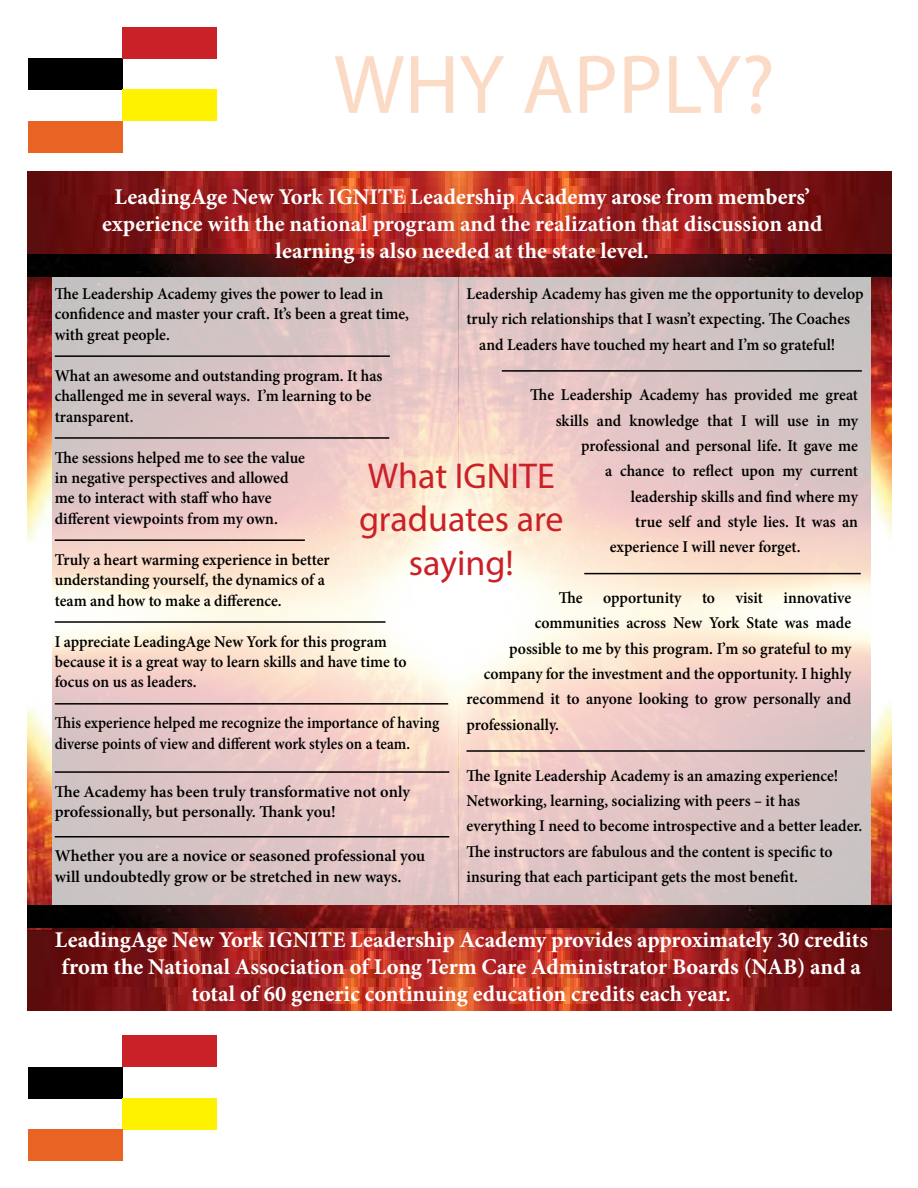
<style>
.page{position:relative;width:918px;height:1188px;background:#fff}
.page>*{position:absolute;margin:0;border:0;box-sizing:border-box;transform-origin:0 0}
.t1{font:84px "Myriad Pro";color:#fbdbc6}
.t2{font:36px/43.2px "Myriad Pro";color:#ca2027;text-align:center}
.t3{font:700 22.5px/27px "Minion Pro";color:#fff;text-align:center}
.t4{font:600 16.5px/20.4px "Minion Pro";color:#000;scale:.95 1}
.t5{font:600 16.5px/20.4px "Minion Pro";color:#000}
.t6{font:600 16.5px/20.4px "Minion Pro";color:#000;scale:.91 1}
</style>
<div class="page">
<img style="left:28px;top:929px;width:864px;height:81px">
<img style="left:28px;top:172px;width:864px;height:105px">
<div style="left:28px;top:1067px;width:94px;height:31px;background:#000"></div>
<div style="left:122px;top:1036px;width:95px;height:31px;background:#ca2027"></div>
<div style="left:122px;top:1098px;width:95px;height:32px;background:#fff200"></div>
<div style="left:28px;top:1130px;width:94px;height:31px;background:#e96424"></div>
<div style="left:28px;top:58px;width:94px;height:32px;background:#000"></div>
<div style="left:122px;top:27px;width:95px;height:31px;background:#ca2027"></div>
<div style="left:122px;top:90px;width:95px;height:31px;background:#fff200"></div>
<div style="left:28px;top:121px;width:94px;height:31px;background:#e96424"></div>
<img style="left:28px;top:277px;width:431px;height:654px">
<img style="left:459px;top:274px;width:413px;height:655px">
<hr style="left:55px;top:355px;width:335px;height:2px;background:#000">
<hr style="left:55px;top:437px;width:334px;height:2px;background:#000">
<hr style="left:55px;top:539px;width:250px;height:2px;background:#000">
<hr style="left:55px;top:621px;width:331px;height:2px;background:#000">
<hr style="left:55px;top:703px;width:393px;height:2px;background:#000">
<hr style="left:55px;top:771px;width:394px;height:2px;background:#000">
<hr style="left:55px;top:836px;width:394px;height:2px;background:#000">
<hr style="left:502px;top:370px;width:360px;height:2px;background:#000">
<hr style="left:584px;top:573px;width:277px;height:1px;background:#000">
<hr style="left:467px;top:750px;width:398px;height:2px;background:#000">
<img style="left:28px;top:255px;width:24px;height:674px">
<img style="left:28px;top:905px;width:844px;height:22px">
<img style="left:872px;top:255px;width:20px;height:674px">
<h1 class="t1" style="left:334px;top:33px;width:443px">WHY APPLY?</h1>
<h3 class="t3" style="left:102px;top:183px;width:722px">LeadingAge New York IGNITE Leadership Academy arose from members’ experience with the national program and the realization that discussion and learning is also needed at the state level.</h3>
<p class="t4" style="left:55px;top:283px;width:375px">The Leadership Academy gives the power to lead in confidence and master your craft. It’s been a great time, with great people.</p>
<p class="t4" style="left:55px;top:365px;width:347px">What an awesome and outstanding program. It has challenged me in several ways. I’m learning to be transparent.</p>
<p class="t4" style="left:55px;top:447px;width:265px">The sessions helped me to see the value in negative perspectives and allowed me to interact with staff who have different viewpoints from my own.</p>
<p class="t4" style="left:55px;top:549px;width:291px">Truly a heart warming experience in better understanding yourself, the dynamics of a team and how to make a difference.</p>
<p class="t4" style="left:55px;top:631px;width:372px">I appreciate LeadingAge New York for this program because it is a great way to learn skills and have time to focus on us as leaders.</p>
<p class="t6" style="left:55px;top:713px;width:424px">This experience helped me recognize the importance of having diverse points of view and different work styles on a team.</p>
<p class="t5" style="left:55px;top:781px;width:357px">The Academy has been truly transformative not only professionally, but personally. Thank you!</p>
<p class="t5" style="left:55px;top:846px;width:372px">Whether you are a novice or seasoned professional you will undoubtedly grow or be stretched in new ways.</p>
<p class="t4" style="left:467px;top:283px;width:419px">Leadership Academy has given me the opportunity to develop</p>
<p class="t4" style="left:467px;top:309px;width:405px">truly rich relationships that I wasn’t expecting. The Coaches</p>
<p class="t4" style="left:479px;top:334px;width:376px">and Leaders have touched my heart and I’m so grateful!</p>
<p class="t4" style="left:530px;top:385px;width:347px">The Leadership Academy has provided me great</p>
<p class="t4" style="left:556px;top:410px;width:320px">skills and knowledge that I will use in my</p>
<p class="t4" style="left:581px;top:436px;width:293px">professional and personal life. It gave me</p>
<p class="t4" style="left:605px;top:461px;width:268px">a chance to reflect upon my current</p>
<p class="t4" style="left:631px;top:486px;width:241px">leadership skills and find where my</p>
<p class="t4" style="left:635px;top:511px;width:236px">true self and style lies. It was an</p>
<p class="t4" style="left:610px;top:537px;width:202px">experience I will never forget.</p>
<p class="t4" style="left:559px;top:588px;width:309px">The opportunity to visit innovative</p>
<p class="t4" style="left:535px;top:613px;width:335px">communities across New York State was made</p>
<p class="t4" style="left:509px;top:638px;width:362px">possible to me by this program. I’m so grateful to my</p>
<p class="t4" style="left:484px;top:664px;width:388px">company for the investment and the opportunity. I highly</p>
<p class="t4" style="left:467px;top:689px;width:406px">recommend it to anyone looking to grow personally and</p>
<p class="t4" style="left:467px;top:714px;width:99px">professionally.</p>
<p class="t4" style="left:467px;top:763px;width:418px;line-height:25.3px">The Ignite Leadership Academy is an amazing experience!<br>Networking, learning, socializing with peers – it has everything I need to become introspective and a better leader.<br>The instructors are fabulous and the content is specific to insuring that each participant gets the most benefit.</p>
<h2 class="t2" style="left:359px;top:454px;width:206px">What IGNITE graduates are saying!</h2>
<h3 class="t3" style="left:55px;top:926px;width:815px">LeadingAge New York IGNITE Leadership Academy provides approximately 30 credits from the National Association of Long Term Care Administrator Boards (NAB) and a total of 60 generic continuing education credits each year.</h3>
</div>
